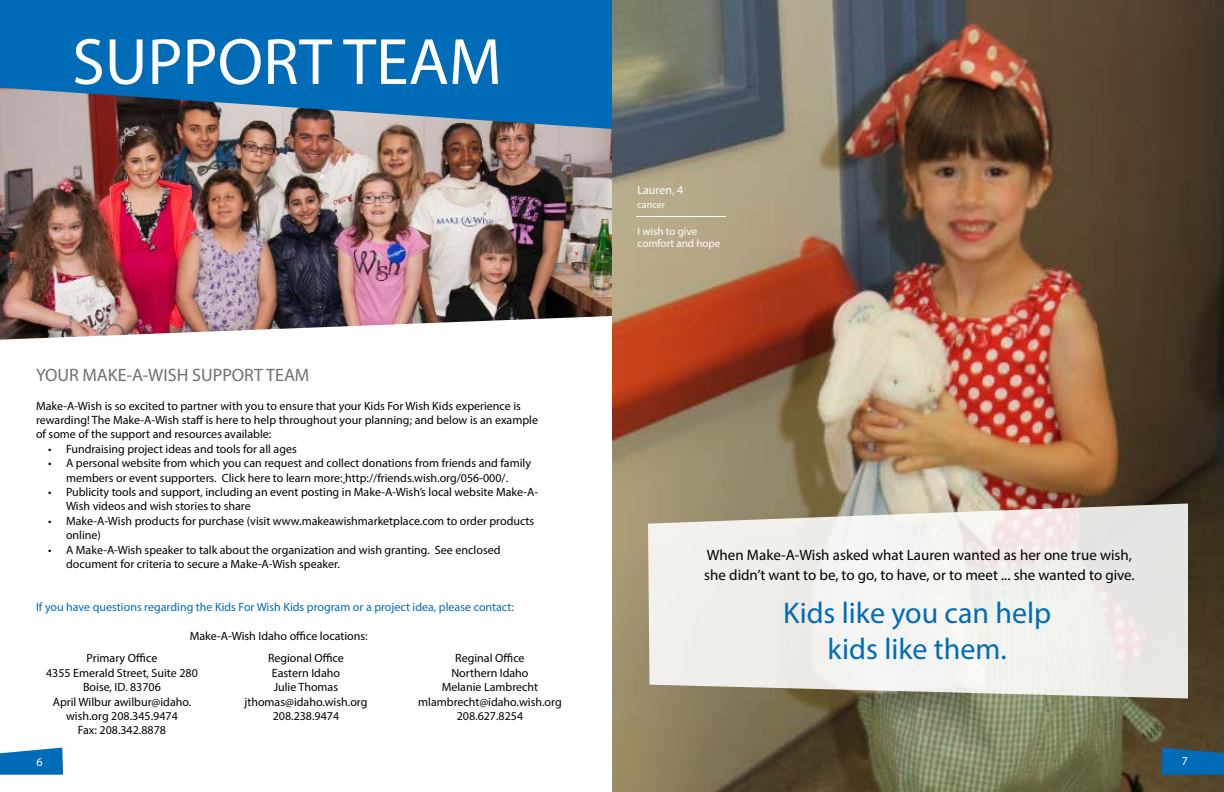
<style>
.page{position:relative;width:1224px;height:792px;background:#fff}
.page>*{position:absolute;margin:0;border:0;box-sizing:border-box;transform-origin:0 0}
.t1{font:66px "Myriad Pro";color:#fff}
.t2{font:30px/36px "Myriad Pro";color:#006bb6;text-align:center}
.t3{font:18px "Myriad Pro";color:#6f7073}
.t4{font:15px/20px "Myriad Pro";color:#000}
.t5{font:12px/14.4px "Myriad Pro";color:#000}
.t6{font:12px "Myriad Pro";color:#006bb6}
.t7{font:12px "Myriad Pro";color:#fff}
.t8{font:11px/12px "Myriad Pro";color:#fff}
.t9{font:10px "Myriad Pro";color:#fff}
</style>
<div class="page">
<svg style="left:0;top:748px;width:63px;height:27px;background:#1a7abd"></svg>
<img style="left:612px;top:0;width:612px;height:792px">
<svg style="left:1161px;top:748px;width:63px;height:27px;background:#0966a6"></svg>
<img style="left:0;top:129px;width:612px;height:211px">
<svg style="left:0;top:0;width:612px;height:129px;background:#186eac"></svg>
<svg style="left:648px;top:504px;width:540px;height:195px;fill:#f1efec"></svg>
<hr style="left:636px;top:216px;width:90px;height:1px;background:#fff">
<h1 class="t1" style="left:72px;top:21px;width:431px">SUPPORT TEAM</h1>
<h3 class="t3" style="left:36px;top:364px;width:275px">YOUR MAKE-A-WISH SUPPORT TEAM</h3>
<p class="t5" style="left:36px;top:398px;width:504px">Make-A-Wish is so excited to partner with you to ensure that your Kids For Wish Kids experience is rewarding! The Make-A-Wish staff is here to help throughout your planning; and below is an example of some of the support and resources available:</p>
<p class="t5" style="left:48px;top:441px;width:250px">• Fundraising project ideas and tools for all ages</p>
<p class="t5" style="left:48px;top:456px;width:485px;text-align:center">• A personal website from which you can request and collect donations from friends and family members or event supporters. Click here to learn more: http://friends.wish.org/056-000/.</p>
<p class="t5" style="left:66px;top:485px;width:474px;text-indent:-18px">• Publicity tools and support, including an event posting in Make-A-Wish’s local website Make-A-<br>Wish videos and wish stories to share</p>
<p class="t5" style="left:66px;top:513px;width:470px;text-indent:-18px">• Make-A-Wish products for purchase (visit www.makeawishmarketplace.com to order products online)</p>
<p class="t5" style="left:66px;top:542px;width:436px;text-indent:-18px">• A Make-A-Wish speaker to talk about the organization and wish granting. See enclosed document for criteria to secure a Make-A-Wish speaker.</p>
<p class="t6" style="left:36px;top:600px;width:479px">If you have questions regarding the Kids For Wish Kids program or a project idea, please contact:</p>
<p class="t5" style="left:190px;top:629px;width:179px">Make-A-Wish Idaho office locations:</p>
<p class="t5" style="left:46px;top:651px;width:153px;text-align:center">Primary Office<br>4355 Emerald Street, Suite 280<br>Boise, ID. 83706<br>April Wilbur awilbur@idaho. wish.org 208.345.9474<br>Fax: 208.342.8878</p>
<p class="t5" style="left:244px;top:651px;width:124px;text-align:center">Regional Office<br>Eastern Idaho<br>Julie Thomas jthomas@idaho.wish.org<br>208.238.9474</p>
<p class="t5" style="left:418px;top:651px;width:145px;text-align:center">Reginal Office<br>Northern Idaho<br>Melanie Lambrecht mlambrecht@idaho.wish.org<br>208.627.8254</p>
<p class="t7" style="left:638px;top:182px;width:47px">Lauren, 4</p>
<p class="t9" style="left:638px;top:199px;width:29px">cancer</p>
<p class="t8" style="left:638px;top:225px;width:84px">I wish to give comfort and hope</p>
<p class="t4" style="left:704px;top:545px;width:432px">When Make-A-Wish asked what Lauren wanted as her one true wish, she didn’t want to be, to go, to have, or to meet ... she wanted to give.</p>
<h2 class="t2" style="left:783px;top:595px;width:270px">Kids like you can help kids like them.</h2>
<p class="t7" style="left:36px;top:754px;width:8px">6</p>
<p class="t7" style="left:1182px;top:753px;width:8px">7</p>
</div>
